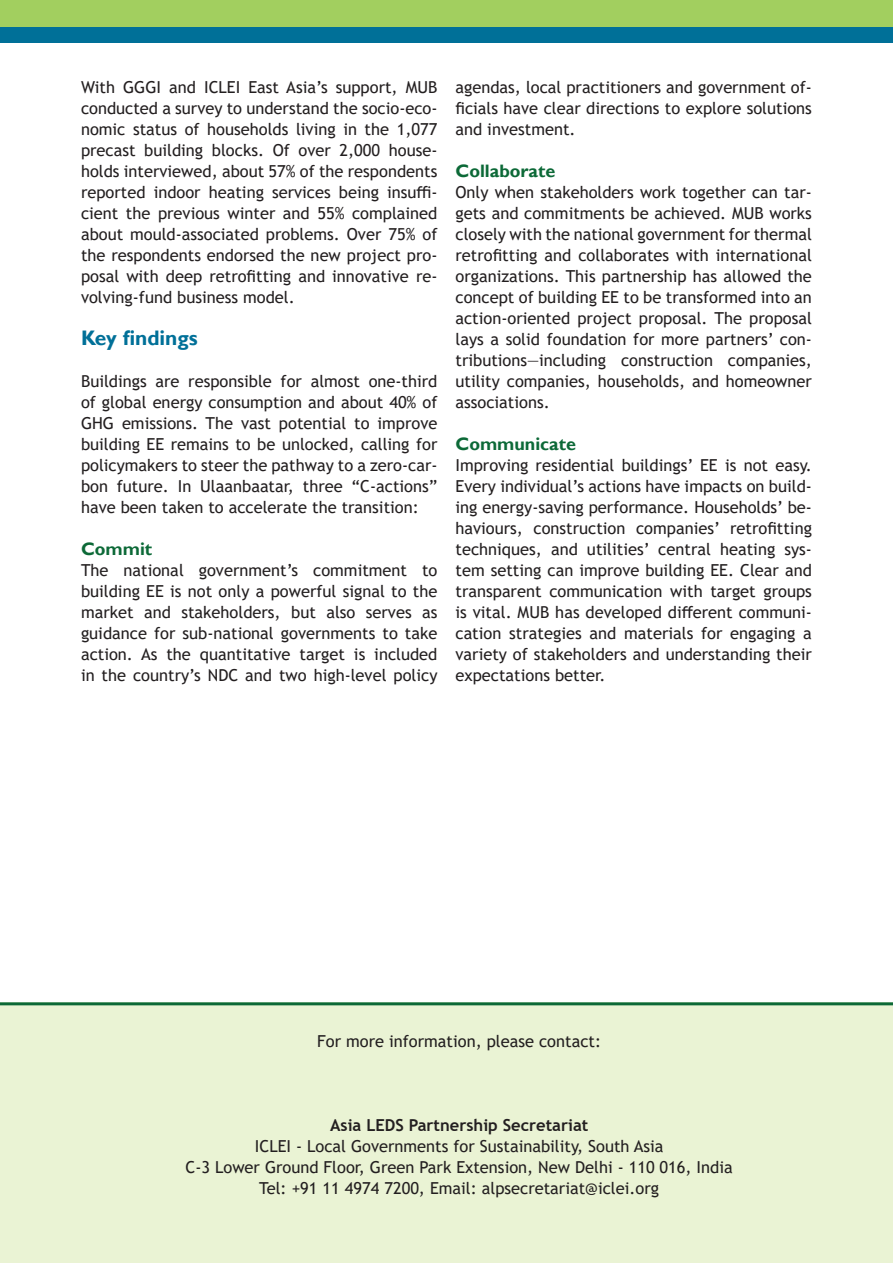
<style>
.page{position:relative;width:893px;height:1263px;background:#fff}
.page>*{position:absolute;margin:0;border:0;box-sizing:border-box;transform-origin:0 0}
.t1{font:700 21px "Gill Sans";color:#007098}
.t2{font:700 18px "Gill Sans";color:#0c6937}
.t3{font:16.5px/21px "Trebuchet MS";color:#231f20;text-align:justify}
.t4{font:700 16.5px "Trebuchet MS";color:#231f20}
</style>
<div class="page">
<div style="left:0;top:0;width:893px;height:27px;background:#a2cf5f"></div>
<div style="left:0;top:27px;width:893px;height:16px;background:#007098"></div>
<div style="left:0;top:1002px;width:893px;height:261px;background:#eaf3d4"></div>
<hr style="left:0;top:1002px;width:893px;height:3px;background:#0c6937">
<p class="t3" style="left:81px;top:77px;width:358px">With GGGI and ICLEI East Asia’s support, MUB conducted a survey to understand the socio-eco&shy;nomic status of households living in the 1,077 precast building blocks. Of over 2,000 house&shy;holds interviewed, about 57% of the respondents reported indoor heating services being insuffi&shy;cient the previous winter and 55% complained about mould-associated problems. Over 75% of the respondents endorsed the new project pro&shy;posal with deep retrofitting and innovative re&shy;volving-fund business model.</p>
<p class="t1" style="left:81px;top:325px;width:118px">Key findings</p>
<p class="t3" style="left:81px;top:371px;width:358px">Buildings are responsible for almost one-third of global energy consumption and about 40% of GHG emissions. The vast potential to improve building EE remains to be unlocked, calling for policymakers to steer the pathway to a zero-car&shy;bon future. In Ulaanbaatar, three “C-actions” have been taken to accelerate the transition:</p>
<p class="t2" style="left:81px;top:538px;width:73px">Commit</p>
<p class="t3" style="left:81px;top:560px;width:358px">The national government’s commitment to building EE is not only a powerful signal to the market and stakeholders, but also serves as guidance for sub-national governments to take action. As the quantitative target is included in the country’s NDC and two high-level policy</p>
<p class="t3" style="left:455px;top:77px;width:358px">agendas, local practitioners and government of&shy;ficials have clear directions to explore solutions and investment.</p>
<p class="t2" style="left:455px;top:160px;width:101px">Collaborate</p>
<p class="t3" style="left:455px;top:182px;width:358px">Only when stakeholders work together can tar&shy;gets and commitments be achieved. MUB works closely with the national government for thermal retrofitting and collaborates with international organizations. This partnership has allowed the concept of building EE to be transformed into an action-oriented project proposal. The proposal lays a solid foundation for more partners’ con&shy;tributions—including construction companies, utility companies, households, and homeowner associations.</p>
<p class="t2" style="left:455px;top:433px;width:122px">Communicate</p>
<p class="t3" style="left:455px;top:455px;width:358px">Improving residential buildings’ EE is not easy.<br>Every individual’s actions have impacts on build&shy;ing energy-saving performance. Households’ be&shy;haviours, construction companies’ retrofitting techniques, and utilities’ central heating sys&shy;tem setting can improve building EE. Clear and transparent communication with target groups is vital. MUB has developed different communi&shy;cation strategies and materials for engaging a variety of stakeholders and understanding their expectations better.</p>
<p class="t3" style="left:317px;top:1030px;width:285px">For more information, please contact:</p>
<p class="t4" style="left:330px;top:1114px;width:260px">Asia LEDS Partnership Secretariat</p>
<p class="t3" style="left:186px;top:1135px;width:549px;text-align:center">ICLEI - Local Governments for Sustainability, South Asia<br>C-3 Lower Ground Floor, Green Park Extension, New Delhi - 110 016, India<br>Tel: +91 11 4974 7200, Email: alpsecretariat@iclei.org</p>
</div>
